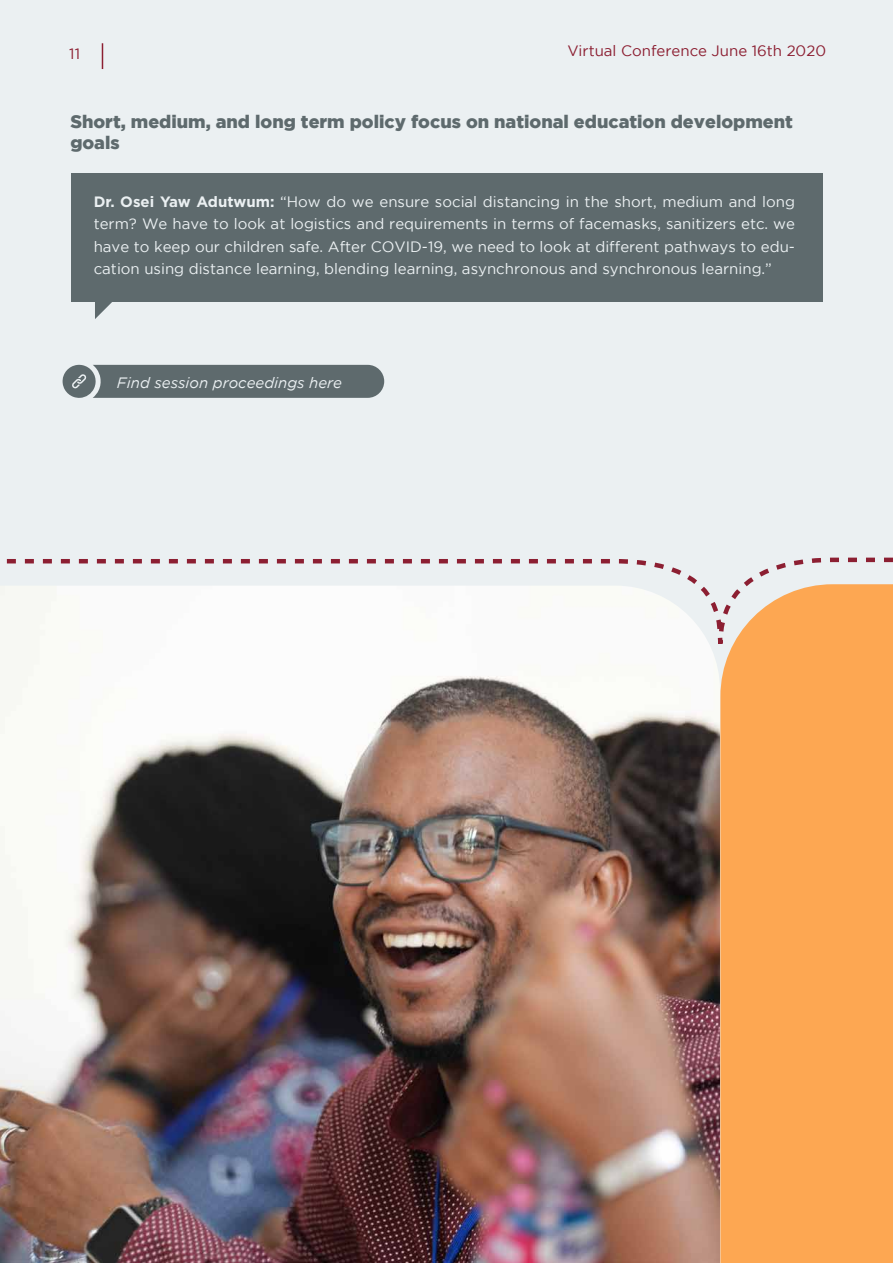
<style>
.page{position:relative;width:893px;height:1263px;background:#fff}
.page>*{position:absolute;margin:0;border:0;box-sizing:border-box;transform-origin:0 0}
.t1{font:900 18px/21px "Gotham";color:#5e6a6d}
.t2{font:15px/22.5px "Gotham";color:#ebf0f2;text-align:justify}
.t3{font:15px "Gotham";color:#8c1f32}
.t4{font:italic 15px "Gotham";color:#ebf0f2}
.s1{font-weight:700}
</style>
<div class="page">
<div style="left:1px;top:0;width:892px;height:1263px;background:#ebf0f2"></div>
<div style="left:71px;top:173px;width:752px;height:129px;background:#5e6a6d"></div>
<svg style="left:95px;top:302px;width:17px;height:17px"></svg>
<svg style="left:63px;top:365px;width:321px;height:33px;background:#647073"></svg>
<img style="left:0;top:526px;width:720px;height:737px">
<div style="left:720px;top:788px;width:173px;height:475px;background:#fda752"></div>
<svg style="left:0;top:555px;width:893px;height:233px"></svg>
<svg style="left:102px;top:43px;width:1px;height:26px"></svg>
<p class="t3" style="left:69px;top:45px;width:12px">11</p>
<p class="t3" style="left:567px;top:42px;width:260px">Virtual Conference June 16th 2020</p>
<p class="t1" style="left:70px;top:111px;width:724px">Short, medium, and long term policy focus on national education development goals</p>
<p class="t2" style="left:94px;top:190px;width:703px"><span class="s1">Dr. Osei Yaw Adutwum:</span> “How do we ensure social distancing in the short, medium and long term? We have to look at logistics and requirements in terms of facemasks, sanitizers etc. we have to keep our children safe. After COVID-19, we need to look at different pathways to edu&shy;cation using distance learning, blending learning, asynchronous and synchronous learning.”</p>
<p class="t4" style="left:117px;top:374px;width:227px">Find session proceedings here</p>
</div>
